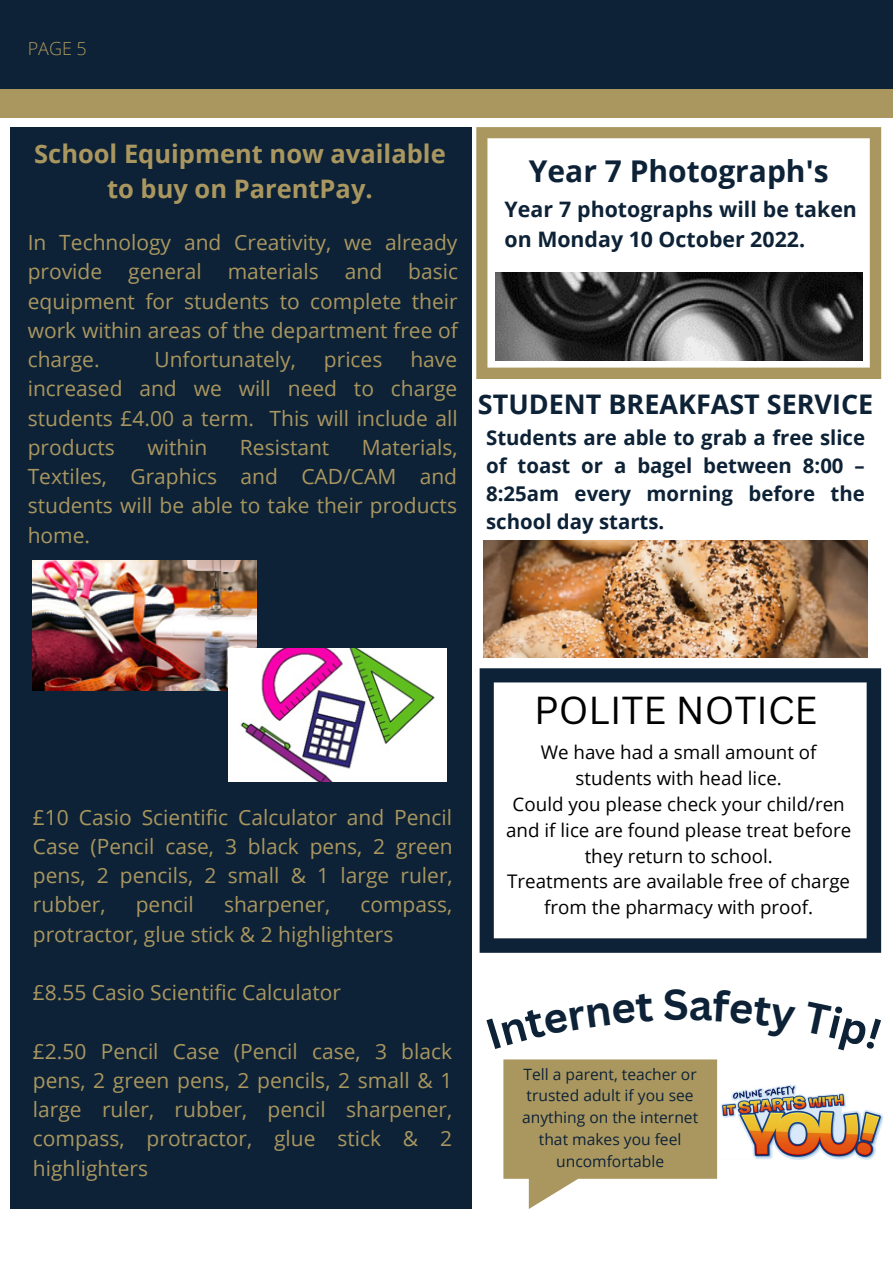
<style>
.page{position:relative;width:893px;height:1264px;background:#fff}
.page>*{position:absolute;margin:0;border:0;box-sizing:border-box;transform-origin:0 0}
.t1{font:37.95px "Canva Sans";color:#000}
.t2{font:700 30px "Open Sans";color:#0d2236}
.t3{font:700 27px "Open Sans";color:#0d2236}
.t4{font:700 25.5px/34.8px "Open Sans";color:#aa9760;text-align:center}
.t5{font:700 21.3px/29.7px "Open Sans";color:#0d2236}
.t6{font:21px/29.2px "Open Sans";color:#aa9760;text-align:justify}
.t7{font:700 20.4px/28px "Open Sans";color:#0d2236;text-align:justify}
.t8{font:18.75px/25.8px "Open Sans";color:#000;text-align:center}
.t9{font:300 18px "Open Sans";color:#aa9760}
.t10{font:15.6px/21.9px "Open Sans";color:#0d2236;text-align:center}
</style>
<div class="page">
<div style="left:0;top:0;width:892px;height:1262px;background:#0d2236"></div>
<div style="left:0;top:104px;width:892px;height:1158px;background:#fff"></div>
<div style="left:0;top:89px;width:892px;height:29px;background:#aa9760"></div>
<div style="left:10px;top:127px;width:461px;height:1081px;background:#0d2236"></div>
<svg style="left:503px;top:1059px;width:214px;height:149px"></svg>
<img style="left:721px;top:1085px;width:161px;height:74px">
<img style="left:484px;top:540px;width:383px;height:117px">
<img style="left:33px;top:561px;width:224px;height:129px">
<svg style="left:476px;top:127px;width:405px;height:252px"></svg>
<img style="left:495px;top:272px;width:367px;height:88px">
<img style="left:228px;top:648px;width:218px;height:133px">
<svg style="left:479px;top:668px;width:402px;height:284px"></svg>
<p class="t9" style="left:28px;top:35px;width:61px">PAGE 5</p>
<p class="t4" style="left:34px;top:136px;width:413px">School Equipment now available to buy on ParentPay.</p>
<p class="t6" style="left:28px;top:227px;width:432px">In Technology and Creativity, we already provide general materials and basic equipment for students to complete their work within areas of the department free of charge.</p>
<p class="t6" style="left:154px;top:344px;width:143px">Unfortunately,</p>
<p class="t6" style="left:324px;top:344px;width:60px">prices</p>
<p class="t6" style="left:28px;top:344px;width:431px;text-indent:382px">have increased and we will need to charge students £4.00 a term. This will include all products</p>
<p class="t6" style="left:28px;top:432px;width:431px;text-indent:334px">Materials, Textiles, Graphics and CAD/CAM and students will be able to take their products home.</p>
<p class="t6" style="left:147px;top:432px;width:62px">within</p>
<p class="t6" style="left:240px;top:432px;width:91px">Resistant</p>
<h2 class="t2" style="left:529px;top:150px;width:301px">Year 7 Photograph's</h2>
<p class="t5" style="left:504px;top:194px;width:354px">Year 7 photographs will be taken on Monday 10 October 2022.</p>
<p class="t3" style="left:478px;top:385px;width:397px">STUDENT BREAKFAST SERVICE</p>
<p class="t7" style="left:486px;top:423px;width:380px">Students are able to grab a free slice of toast or a bagel between 8:00 – 8:25am every morning before the school day starts.</p>
<p class="t6" style="left:33px;top:802px;width:421px">£10 Casio Scientific Calculator and Pencil Case (Pencil case, 3 black pens, 2 green pens, 2 pencils, 2 small &amp; 1 large ruler, rubber,</p>
<p class="t6" style="left:136px;top:889px;width:60px">pencil</p>
<p class="t6" style="left:224px;top:889px;width:108px">sharpener,</p>
<p class="t6" style="left:33px;top:889px;width:421px;text-indent:327px">compass, protractor, glue stick &amp; 2 highlighters</p>
<p class="t6" style="left:33px;top:977px;width:309px">£8.55 Casio Scientific Calculator</p>
<p class="t6" style="left:33px;top:1035px;width:421px">£2.50 Pencil Case (Pencil case, 3 black pens, 2 green pens, 2 pencils, 2 small &amp; 1 large ruler, rubber, pencil sharpener, compass, protractor, glue stick &amp; 2 highlighters</p>
<h1 class="t1" style="left:534px;top:683px;width:285px">POLITE NOTICE</h1>
<p class="t8" style="left:506px;top:739px;width:346px">We have had a small amount of students with head lice.<br>Could you please check your child/ren and if lice are found please treat before they return to school.<br>Treatments are available free of charge from the pharmacy with proof.</p>
<p class="t10" style="left:522px;top:1062px;width:177px">Tell a parent, teacher or trusted adult if you see anything on the internet that makes you feel uncomfortable</p>
</div>
